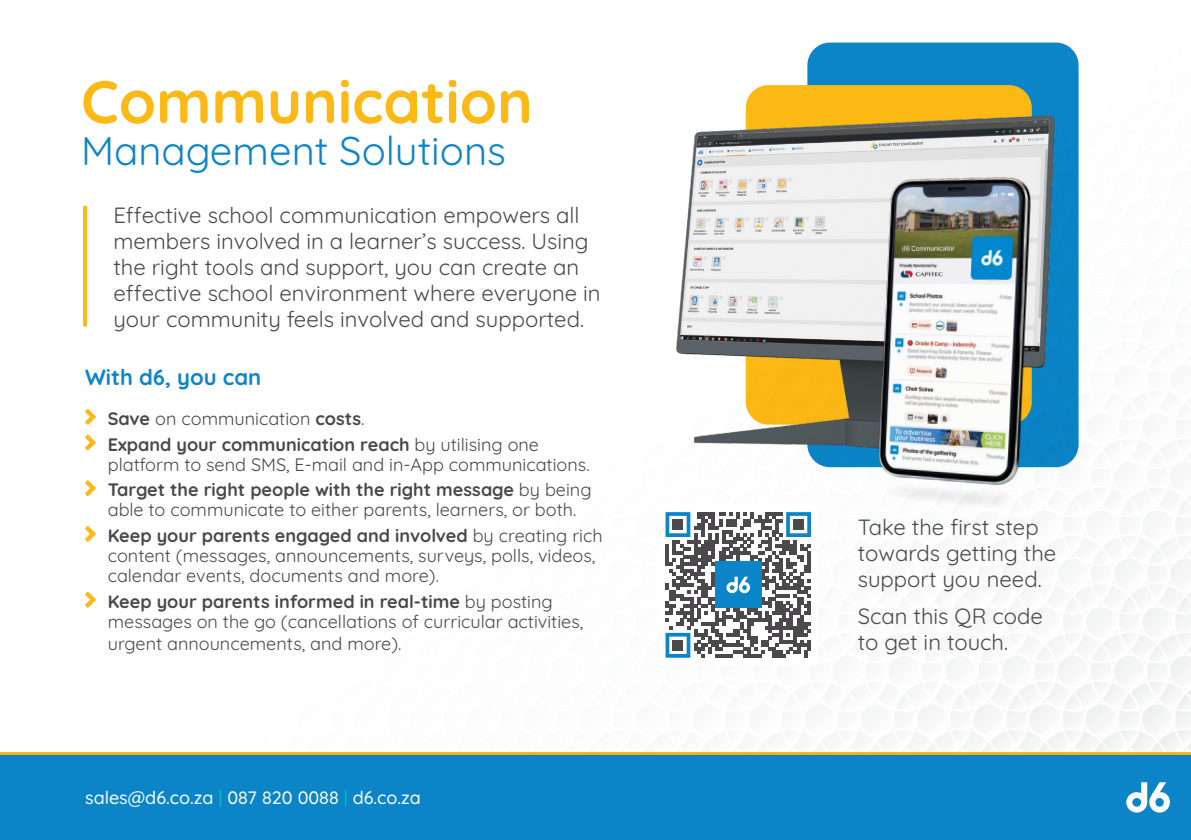
<style>
.page{position:relative;width:1191px;height:840px;background:#fff}
.page>*{position:absolute;margin:0;border:0;box-sizing:border-box;transform-origin:0 0}
.t1{font:700 60px "Quicksand";color:#fcb814}
.t2{font:40px "Quicksand";color:#0b85c8}
.t3{font:22px/26px "Quicksand";color:#4a494a}
.t4{font:700 22px "Quicksand";color:#0b85c8}
.t5{font:18px/25.6px "Quicksand";color:#4a494a}
.t6{font:700 18px/25.6px "Quicksand";color:#4a494a}
.t7{font:500 18px "Quicksand";color:#fff}
.s1{font-weight:400}
.s2{font-weight:700}
.s3{color:#00c3b4}
</style>
<div class="page">
<img style="left:83px;top:42px;width:1108px;height:708px">
<img style="left:651px;top:65px;width:413px;height:431px">
<img style="left:823px;top:161px;width:248px;height:356px">
<div style="left:0;top:750px;width:1191px;height:89px;background:#0b85c8"></div>
<svg style="left:1125px;top:781px;width:44px;height:32px"></svg>
<svg style="left:85px;top:408px;width:11px;height:16px"></svg>
<svg style="left:85px;top:434px;width:11px;height:16px"></svg>
<svg style="left:85px;top:480px;width:11px;height:16px"></svg>
<svg style="left:85px;top:525px;width:11px;height:16px"></svg>
<svg style="left:85px;top:591px;width:11px;height:16px"></svg>
<svg style="left:83px;top:207px;width:4px;height:118px"></svg>
<div style="left:658px;top:504px;width:160px;height:160px;background:#fff"></div>
<svg style="left:665px;top:512px;width:146px;height:145px"></svg>
<h1 class="t1" style="left:81px;top:55px;width:453px">Communication</h1>
<h2 class="t2" style="left:81px;top:120px;width:426px">Management Solutions</h2>
<p class="t3" style="left:113px;top:199px;width:489px">Effective school communication empowers all members involved in a learner’s success. Using the right tools and support, you can create an effective school environment where everyone in your community feels involved and supported.</p>
<p class="t4" style="left:85px;top:360px;width:178px">With d6, you can</p>
<p class="t6" style="left:108px;top:403px;width:433px">Save <span class="s1">on communication</span> costs<span class="s1">.<br></span>Expand your communication reach <span class="s1">by utilising one</span></p>
<p class="t5" style="left:108px;top:449px;width:485px">platform to send SMS, E-mail and in-App communications.<br><span class="s2">Target the right people with the right message</span> by being</p>
<p class="t5" style="left:108px;top:495px;width:496px">able to communicate to either parents, learners, or both.<br><span class="s2">Keep your parents engaged and involved</span> by creating rich</p>
<p class="t5" style="left:108px;top:543px;width:489px;line-height:20px">content (messages, announcements, surveys, polls, videos, calendar events, documents and more).</p>
<p class="t5" style="left:108px;top:589px;width:477px;line-height:20px"><span class="s2">Keep your parents informed in real-time</span> by posting messages on the go (cancellations of curricular activities,</p>
<p class="t5" style="left:108px;top:628px;width:295px">urgent announcements, and more).</p>
<p class="t7" style="left:85px;top:783px;width:337px">sales@d6.co.za <span class="s3">|</span> 087 820 0088 <span class="s3">|</span> d6.co.za</p>
<p class="t3" style="left:857px;top:511px;width:200px">Take the first step towards getting the support you need.</p>
<p class="t3" style="left:857px;top:600px;width:187px">Scan this QR code to get in touch.</p>
</div>
